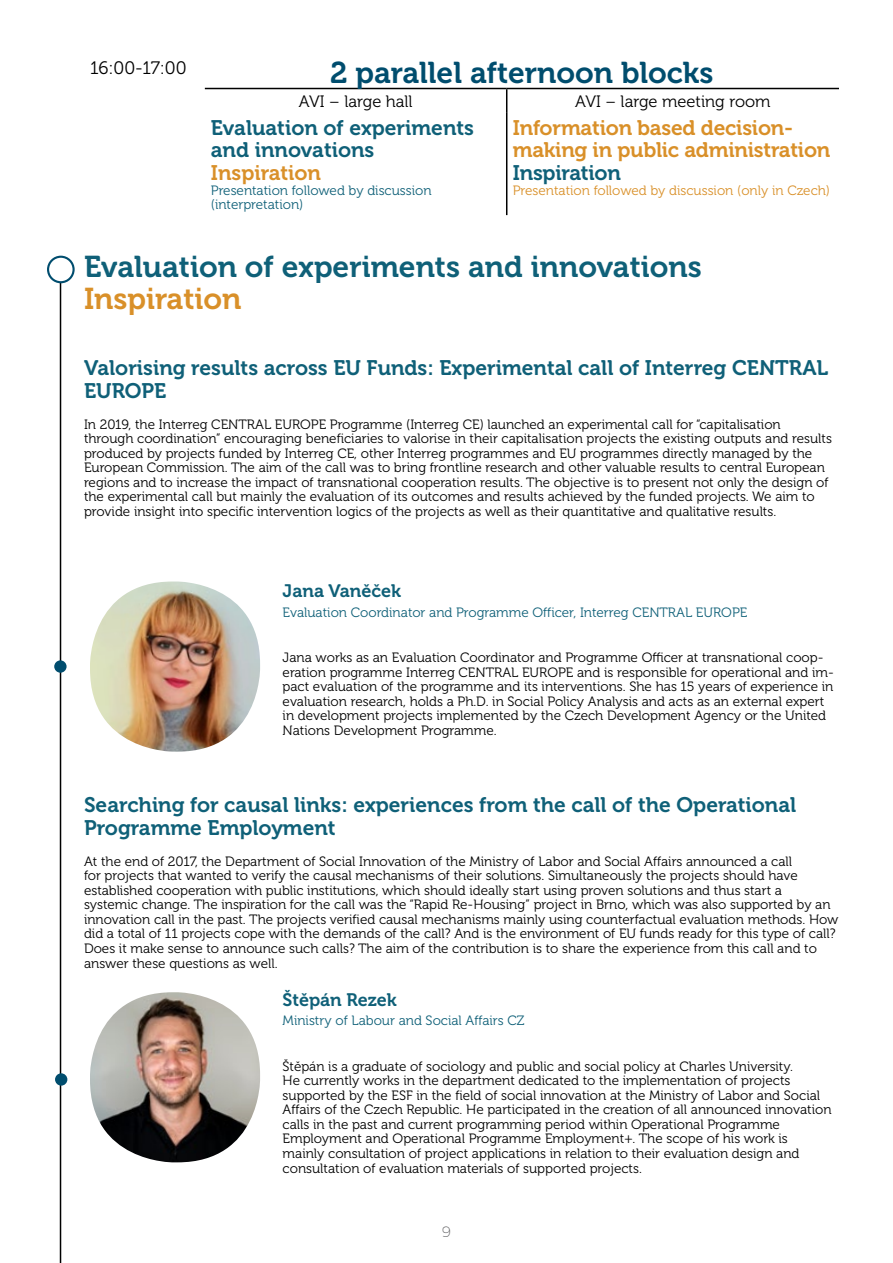
<style>
.page{position:relative;width:893px;height:1263px;background:#fff}
.page>*{position:absolute;margin:0;border:0;box-sizing:border-box;transform-origin:0 0}
.t1{font:30px "Museo 700";color:#0f6078}
.t2{font:30px "Museo 700";color:#004d6e}
.t3{font:30px "Museo 700";color:#d99029}
.t4{font:21px/22.6px "Museo 700";color:#0f6078}
.t5{font:21px/22.6px "Museo 700";letter-spacing:-.01em;color:#d99029}
.t6{font:18px "Museo 700";color:#0f6078}
.t7{font:18px "Museo 300";letter-spacing:-.005em;color:#000}
.t8{font:16.5px "Museo 300";color:#000}
.t9{font:200 15px "Montserrat";color:#5d5d60}
.t10{font:13.5px/14.5px "Museo 300";color:#000}
.t11{font:13.5px/14.5px "Museo 300";color:#0f6078}
.t12{font:13.5px "Museo 300";color:#d99029}
</style>
<div class="page">
<hr style="left:60px;top:270px;width:1px;height:993px;background:#000">
<hr style="left:205px;top:88px;width:302px;height:1px;background:#000">
<hr style="left:507px;top:88px;width:332px;height:1px;background:#000">
<svg style="left:506px;top:89px;width:1px;height:24px"></svg>
<hr style="left:506px;top:113px;width:1px;height:102px;background:#000">
<img style="left:90px;top:581px;width:170px;height:171px">
<img style="left:90px;top:992px;width:170px;height:170px">
<svg style="left:54px;top:660px;width:13px;height:13px"></svg>
<div style="left:55px;top:1073px;width:12px;height:13px;background:#004d6e;border-radius:50%"></div>
<div style="left:48px;top:257px;width:26px;height:25px;background:#fff;border-radius:50%"></div>
<div style="left:47px;top:256px;width:28px;height:27px;border:2px solid #004d6e;border-radius:50%"></div>
<h3 class="t7" style="left:90px;top:58px;width:98px">16:00-17:00</h3>
<h1 class="t2" style="left:330px;top:55px;width:385px">2 parallel afternoon blocks</h1>
<p class="t8" style="left:299px;top:92px;width:115px">AVI – large hall</p>
<p class="t8" style="left:575px;top:92px;width:197px">AVI – large meeting room</p>
<h2 class="t4" style="left:211px;top:116px;width:265px">Evaluation of experiments and innovations</h2>
<h2 class="t5" style="left:211px;top:162px;width:112px">Inspiration</h2>
<p class="t11" style="left:211px;top:183px;width:222px">Presentation followed by discussion (interpretation)</p>
<h2 class="t5" style="left:513px;top:116px;width:319px">Information based decision&shy;making in public administration</h2>
<h2 class="t4" style="left:513px;top:162px;width:110px">Inspiration</h2>
<p class="t12" style="left:513px;top:183px;width:319px">Presentation followed by discussion (only in Czech)</p>
<h1 class="t1" style="left:84px;top:250px;width:619px">Evaluation of experiments and innovations</h1>
<h1 class="t3" style="left:84px;top:282px;width:159px">Inspiration</h1>
<h2 class="t4" style="left:84px;top:357px;width:746px">Valorising results across EU Funds: Experimental call of Interreg CENTRAL<br>EUROPE</h2>
<p class="t10" style="left:84px;top:417px;width:749px">In 2019, the Interreg CENTRAL EUROPE Programme (Interreg CE) launched an experimental call for “capitalisation through coordination” encouraging beneficiaries to valorise in their capitalisation projects the existing outputs and results produced by projects funded by Interreg CE, other Interreg programmes and EU programmes directly managed by the European Commission. The aim of the call was to bring frontline research and other valuable results to central European regions and to increase the impact of transnational cooperation results. The objective is to present not only the design of the experimental call but mainly the evaluation of its outcomes and results achieved by the funded projects. We aim to provide insight into specific intervention logics of the projects as well as their quantitative and qualitative results.</p>
<h3 class="t6" style="left:283px;top:581px;width:120px">Jana Vaněček</h3>
<p class="t11" style="left:283px;top:605px;width:466px">Evaluation Coordinator and Programme Officer, Interreg CENTRAL EUROPE</p>
<p class="t10" style="left:283px;top:650px;width:553px">Jana works as an Evaluation Coordinator and Programme Officer at transnational coop&shy;eration programme Interreg CENTRAL EUROPE and is responsible for operational and im&shy;pact evaluation of the programme and its interventions. She has 15 years of experience in evaluation research, holds a Ph.D. in Social Policy Analysis and acts as an external expert in development projects implemented by the Czech Development Agency or the United Nations Development Programme.</p>
<h2 class="t4" style="left:84px;top:794px;width:714px">Searching for causal links: experiences from the call of the Operational<br>Programme Employment</h2>
<p class="t10" style="left:84px;top:854px;width:756px">At the end of 2017, the Department of Social Innovation of the Ministry of Labor and Social Affairs announced a call<br>for projects that wanted to verify the causal mechanisms of their solutions. Simultaneously the projects should have established cooperation with public institutions, which should ideally start using proven solutions and thus start a systemic change. The inspiration for the call was the “Rapid Re-Housing” project in Brno, which was also supported by an innovation call in the past. The projects verified causal mechanisms mainly using counterfactual evaluation methods. How did a total of 11 projects cope with the demands of the call? And is the environment of EU funds ready for this type of call?<br>Does it make sense to announce such calls? The aim of the contribution is to share the experience from this call and to answer these questions as well.</p>
<h3 class="t6" style="left:283px;top:989px;width:116px">Štěpán Rezek</h3>
<p class="t11" style="left:283px;top:1013px;width:243px">Ministry of Labour and Social Affairs CZ</p>
<p class="t10" style="left:283px;top:1059px;width:550px">Štěpán is a graduate of sociology and public and social policy at Charles University.<br>He currently works in the department dedicated to the implementation of projects supported by the ESF in the field of social innovation at the Ministry of Labor and Social Affairs of the Czech Republic. He participated in the creation of all announced innovation calls in the past and current programming period within Operational Programme Employment and Operational Programme Employment+. The scope of his work is mainly consultation of project applications in relation to their evaluation design and consultation of evaluation materials of supported projects.</p>
<p class="t9" style="left:442px;top:1220px;width:11px">9</p>
</div>
